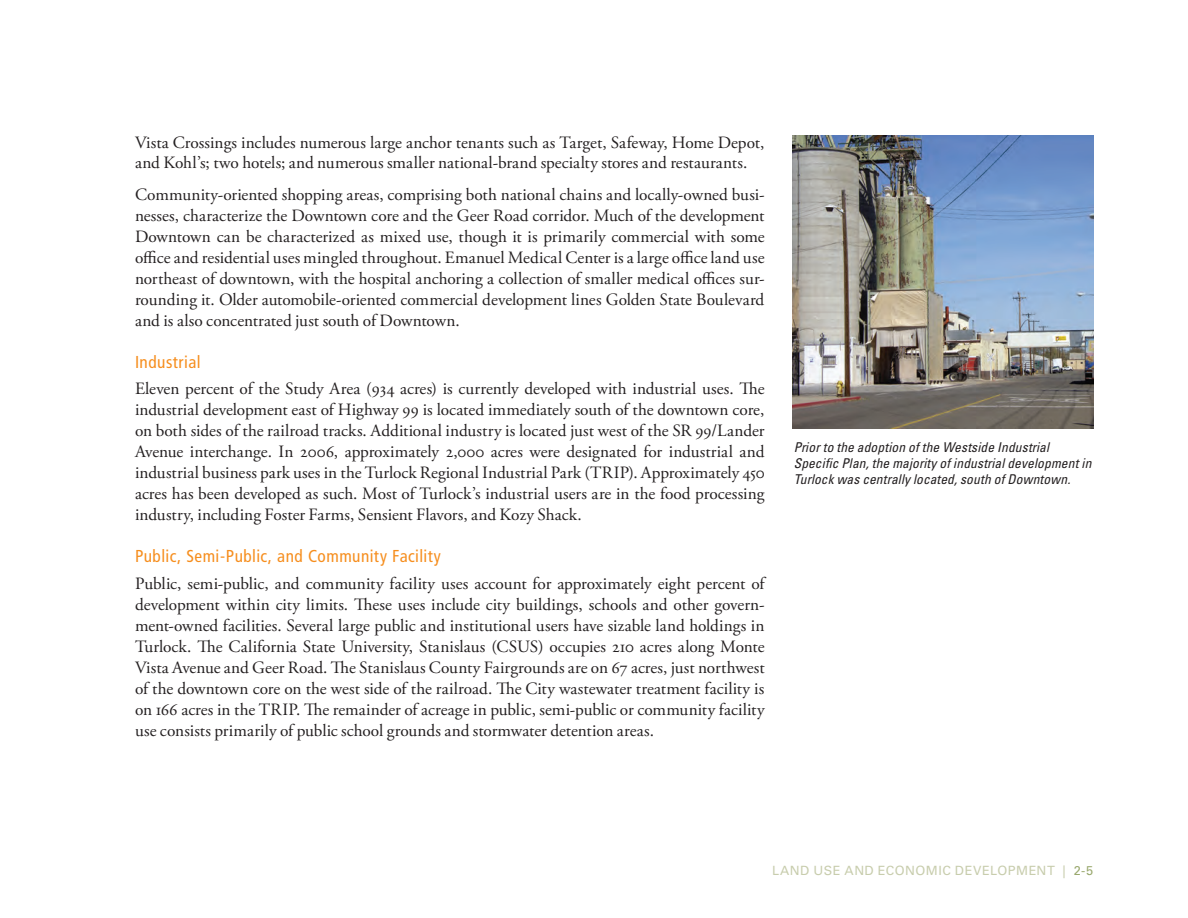
<style>
.page{position:relative;width:1188px;height:918px;background:#fff}
.page>*{position:absolute;margin:0;border:0;box-sizing:border-box;transform-origin:0 0}
.t1{font:17.25px/21px "Adobe Garamond Pro";color:#231f20;text-align:justify}
.t2{font:condensed 17.25px "Frutiger LT Std";letter-spacing:.025em;color:#f68e1e}
.t3{font:italic condensed 13.5px/16.2px "Univers LT Std";letter-spacing:.01em;color:#231f20}
.t4{font:12.75px "Univers LT Std";letter-spacing:.035em;color:#c8cdad}
.s1{color:#99a86d}
</style>
<div class="page">
<img style="left:792px;top:135px;width:302px;height:294px">
<p class="t1" style="left:135px;top:132px;width:631px">Vista Crossings includes numerous large anchor tenants such as Target, Safeway, Home Depot, and Kohl’s; two hotels; and numerous smaller national-brand specialty stores and restaurants.</p>
<p class="t1" style="left:135px;top:185px;width:631px">Community-oriented shopping areas, comprising both national chains and locally-owned busi&shy;nesses, characterize the Downtown core and the Geer Road corridor. Much of the development Downtown can be characterized as mixed use, though it is primarily commercial with some office and residential uses mingled throughout. Emanuel Medical Center is a large office land use northeast of downtown, with the hospital anchoring a collection of smaller medical offices sur&shy;rounding it. Older automobile-oriented commercial development lines Golden State Boulevard and is also concentrated just south of Downtown.</p>
<p class="t2" style="left:135px;top:352px;width:67px">Industrial</p>
<p class="t1" style="left:135px;top:379px;width:631px">Eleven percent of the Study Area (934 acres) is currently developed with industrial uses. The industrial development east of Highway 99 is located immediately south of the downtown core, on both sides of the railroad tracks. Additional industry is located just west of the SR 99/Lander Avenue interchange. In 2006, approximately 2,000 acres were designated for industrial and industrial business park uses in the Turlock Regional Industrial Park (TRIP). Approximately 450 acres has been developed as such. Most of Turlock’s industrial users are in the food processing industry, including Foster Farms, Sensient Flavors, and Kozy Shack.</p>
<p class="t2" style="left:135px;top:546px;width:307px">Public, Semi-Public, and Community Facility</p>
<p class="t1" style="left:135px;top:573px;width:631px">Public, semi-public, and community facility uses account for approximately eight percent of development within city limits. These uses include city buildings, schools and other govern&shy;ment-owned facilities. Several large public and institutional users have sizable land holdings in Turlock. The California State University, Stanislaus (CSUS) occupies 210 acres along Monte Vista Avenue and Geer Road. The Stanislaus County Fairgrounds are on 67 acres, just northwest of the downtown core on the west side of the railroad. The City wastewater treatment facility is on 166 acres in the TRIP. The remainder of acreage in public, semi-public or community facility use consists primarily of public school grounds and stormwater detention areas.</p>
<p class="t3" style="left:794px;top:439px;width:299px">Prior to the adoption of the Westside Industrial<br>Specific Plan, the majority of industrial development in<br>Turlock was centrally located, south of Downtown.</p>
<p class="t4" style="left:772px;top:863px;width:323px">LAND USE AND ECONOMIC DEVELOPMENT | <span class="s1">2-5</span></p>
</div>
